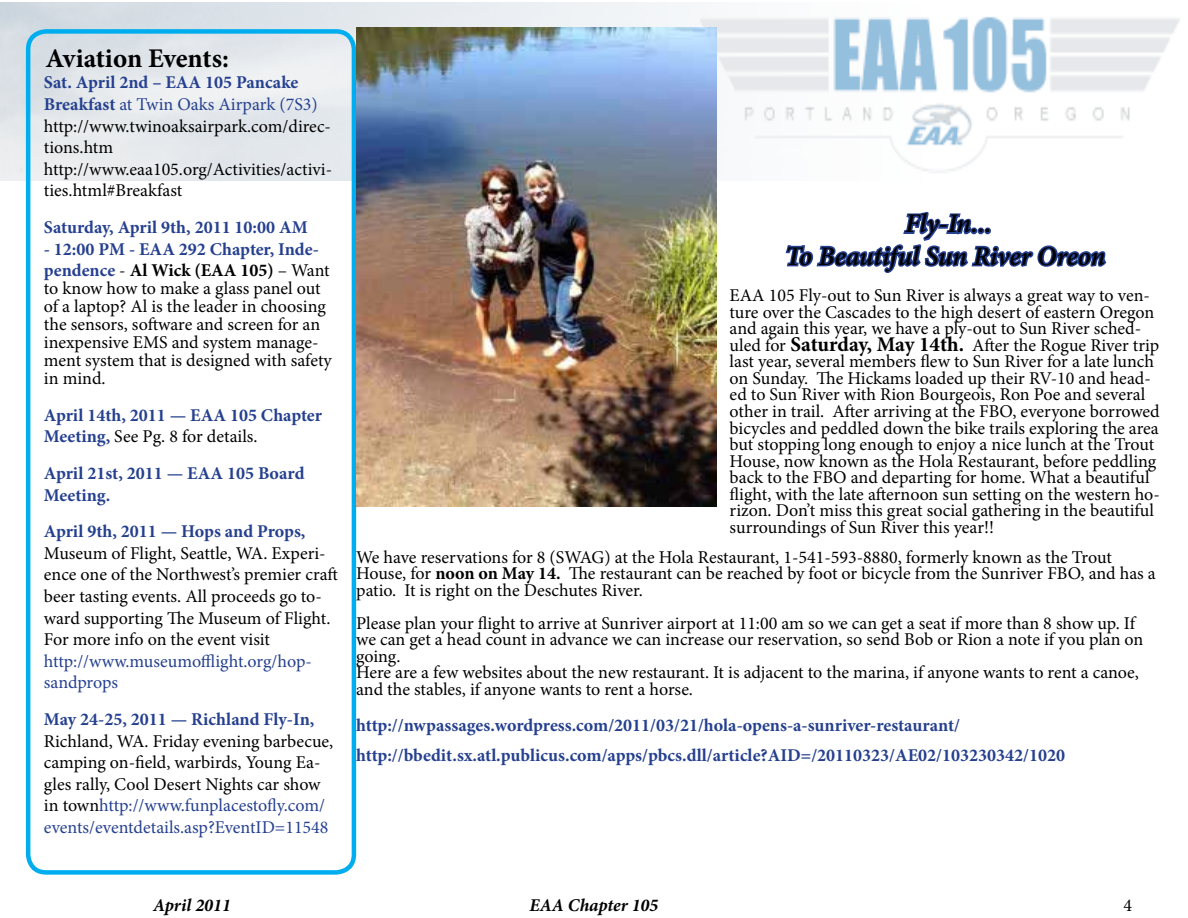
<style>
.page{position:relative;width:1188px;height:918px;background:#fff}
.page>*{position:absolute;margin:0;border:0;box-sizing:border-box;transform-origin:0 0}
.t1{font:italic 600 27px/32.4px "Minion Pro";letter-spacing:-.005em;color:#000;text-align:center}
.t2{font:700 27px "Minion Pro";letter-spacing:-.005em;color:#000}
.t3{font:18px/16.5px "Minion Pro";color:#000}
.t4{font:700 18px/21.6px "Minion Pro";color:#25408f}
.t5{font:18px/21.6px "Minion Pro";letter-spacing:-.01em;color:#25408f}
.t6{font:italic 700 18px "Minion Pro";color:#000}
.s1{font-weight:700;color:#25408f}
.s2{color:#25408f}
.s3{font-weight:400;color:#000}
.s4{color:#000}
.s5{font-weight:700;font-size:21px}
.s6{font-weight:700}
</style>
<div class="page">
<img style="left:0;top:2px;width:1180px;height:178px">
<div style="left:26px;top:29px;width:330px;height:846px;border:4px solid #00aeef;border-radius:18px"></div>
<svg style="left:785px;top:211px;width:322px;height:62px"></svg>
<img style="left:356px;top:27px;width:360px;height:480px">
<h1 class="t2" style="left:45px;top:39px;width:185px">Aviation Events:</h1>
<p class="t3" style="left:44px;top:72px;width:290px;line-height:21.6px"><span class="s1">Sat. April 2nd – EAA 105 Pancake<br>Breakfast</span> <span class="s2">at Twin Oaks Airpark (7S3) </span>http://www.twinoaksairpark.com/direc&shy;tions.htm http://www.eaa105.org/Activities/activi&shy;ties.html#Breakfast</p>
<p class="t4" style="left:44px;top:216px;width:265px">Saturday, April 9th, 2011 10:00 AM</p>
<p class="t4" style="left:44px;top:238px;width:287px">- 12:00 PM - EAA 292 Chapter, Inde&shy;pendence <span class="s3">-</span> <span class="s4">Al Wick (EAA 105)</span> <span class="s3">– Want</span></p>
<p class="t3" style="left:44px;top:280px;width:289px;line-height:18px">to know how to make a glass panel out of a laptop? Al is the leader in choosing the sensors, software and screen for an inexpensive EMS and system manage&shy;ment system that is designed with safety in mind.</p>
<p class="t4" style="left:44px;top:404px;width:280px">April 14th, 2011 — EAA 105 Chapter<br>Meeting, <span class="s3">See Pg. 8 for details.</span></p>
<p class="t4" style="left:44px;top:462px;width:262px">April 21st, 2011 — EAA 105 Board<br>Meeting.</p>
<p class="t4" style="left:44px;top:520px;width:263px">April 9th, 2011 — Hops and Props,</p>
<p class="t3" style="left:44px;top:542px;width:295px;line-height:21.6px">Museum of Flight, Seattle, WA. Experi&shy;ence one of the Northwest’s premier craft beer tasting events. All proceeds go to&shy;ward supporting The Museum of Flight.<br>For more info on the event visit</p>
<p class="t5" style="left:44px;top:650px;width:269px">http://www.museumofflight.org/hop&shy;sandprops</p>
<p class="t4" style="left:44px;top:708px;width:272px">May 24-25, 2011 — Richland Fly-In,</p>
<p class="t3" style="left:44px;top:730px;width:291px;line-height:21.6px">Richland, WA. Friday evening barbecue, camping on-field, warbirds, Young Ea&shy;gles rally, Cool Desert Nights car show in town<span class="s2">http://www.funplacestofly.com/ events/eventdetails.asp?EventID=11548</span></p>
<h1 class="t1" style="left:785px;top:207px;width:322px">Fly-In...<br>To Beautiful Sun River Oreon</h1>
<p class="t3" style="left:730px;top:288px;width:432px">EAA 105 Fly-out to Sun River is always a great way to ven&shy;ture over the Cascades to the high desert of eastern Oregon and again this year, we have a ply-out to Sun River sched&shy;uled for <span class="s5">Saturday, May 14th.</span> After the Rogue River trip last year, several members flew to Sun River for a late lunch on Sunday. The Hickams loaded up their RV-10 and head&shy;ed to Sun River with Rion Bourgeois, Ron Poe and several other in trail. After arriving at the FBO, everyone borrowed bicycles and peddled down the bike trails exploring the area but stopping long enough to enjoy a nice lunch at the Trout House, now known as the Hola Restaurant, before peddling back to the FBO and departing for home. What a beautiful flight, with the late afternoon sun setting on the western ho&shy;rizon. Don’t miss this great social gathering in the beautiful surroundings of Sun River this year!!</p>
<p class="t3" style="left:356px;top:549px;width:801px">We have reservations for 8 (SWAG) at the Hola Restaurant, 1-541-593-8880, formerly known as the Trout<br>House, for <span class="s6">noon on May 14.</span> The restaurant can be reached by foot or bicycle from the Sunriver FBO, and has a patio. It is right on the Deschutes River.</p>
<p class="t3" style="left:356px;top:615px;width:789px">Please plan your flight to arrive at Sunriver airport at 11:00 am so we can get a seat if more than 8 show up. If we can get a head count in advance we can increase our reservation, so send Bob or Rion a note if you plan on going.<br>Here are a few websites about the new restaurant. It is adjacent to the marina, if anyone wants to rent a canoe, and the stables, if anyone wants to rent a horse.</p>
<p class="t4" style="left:356px;top:710px;width:710px;line-height:30px">http://nwpassages.wordpress.com/2011/03/21/hola-opens-a-sunriver-restaurant/ http://bbedit.sx.atl.publicus.com/apps/pbcs.dll/article?AID=/20110323/AE02/103230342/1020</p>
<p class="t6" style="left:153px;top:892px;width:79px">April 2011</p>
<p class="t6" style="left:530px;top:892px;width:130px">EAA Chapter 105</p>
<p class="t3" style="left:1123px;top:897px;width:10px">4</p>
</div>
